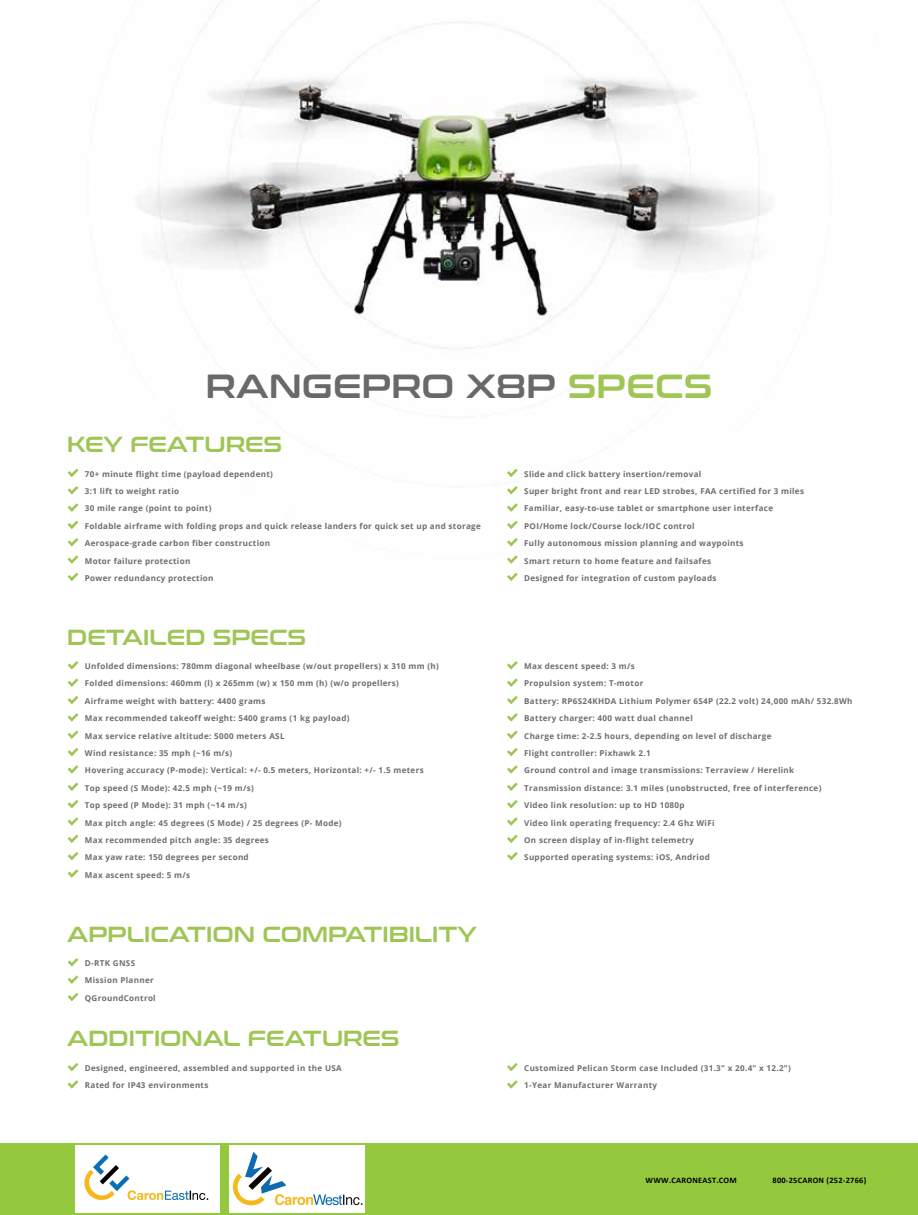
<style>
.page{position:relative;width:918px;height:1215px;background:#fff}
.page>*{position:absolute;margin:0;border:0;box-sizing:border-box;transform-origin:0 0}
.t1{font:33.3px "Conthrax Sb";letter-spacing:.01em;color:#6a6968}
.t2{font:21.75px "Conthrax Sb";color:#9fc655}
.t3{font:700 8.4px "Calibri";letter-spacing:.03em;color:#000}
.t4{font:700 8.1px/17.4px "Open Sans";letter-spacing:.04em;color:#6e6e6e}
.s1{color:#9fc655}
</style>
<div class="page">
<img style="left:67px;top:0;width:702px;height:577px">
<div style="left:0;top:1143px;width:918px;height:72px;background:#94c93d"></div>
<svg style="left:68px;top:538px;width:10px;height:8px"></svg>
<svg style="left:68px;top:730px;width:10px;height:9px"></svg>
<svg style="left:507px;top:730px;width:11px;height:9px"></svg>
<svg style="left:507px;top:538px;width:11px;height:8px"></svg>
<svg style="left:68px;top:555px;width:10px;height:9px"></svg>
<svg style="left:68px;top:748px;width:10px;height:8px"></svg>
<svg style="left:507px;top:748px;width:11px;height:8px"></svg>
<svg style="left:507px;top:555px;width:11px;height:9px"></svg>
<svg style="left:68px;top:573px;width:10px;height:8px"></svg>
<svg style="left:68px;top:765px;width:10px;height:8px"></svg>
<svg style="left:507px;top:765px;width:11px;height:8px"></svg>
<svg style="left:507px;top:573px;width:11px;height:8px"></svg>
<svg style="left:68px;top:782px;width:10px;height:9px"></svg>
<svg style="left:507px;top:782px;width:11px;height:9px"></svg>
<svg style="left:68px;top:800px;width:10px;height:8px"></svg>
<svg style="left:507px;top:800px;width:11px;height:8px"></svg>
<svg style="left:68px;top:817px;width:10px;height:9px"></svg>
<svg style="left:507px;top:817px;width:11px;height:9px"></svg>
<svg style="left:68px;top:835px;width:10px;height:8px"></svg>
<svg style="left:507px;top:835px;width:11px;height:8px"></svg>
<svg style="left:68px;top:852px;width:10px;height:8px"></svg>
<svg style="left:507px;top:852px;width:11px;height:8px"></svg>
<svg style="left:68px;top:869px;width:10px;height:9px"></svg>
<svg style="left:68px;top:521px;width:10px;height:8px"></svg>
<svg style="left:68px;top:713px;width:10px;height:8px"></svg>
<svg style="left:507px;top:713px;width:11px;height:8px"></svg>
<svg style="left:507px;top:521px;width:11px;height:8px"></svg>
<svg style="left:68px;top:503px;width:10px;height:9px"></svg>
<svg style="left:68px;top:696px;width:10px;height:8px"></svg>
<svg style="left:507px;top:696px;width:11px;height:8px"></svg>
<svg style="left:507px;top:503px;width:11px;height:9px"></svg>
<svg style="left:68px;top:486px;width:10px;height:8px"></svg>
<svg style="left:68px;top:678px;width:10px;height:9px"></svg>
<svg style="left:68px;top:975px;width:10px;height:9px"></svg>
<svg style="left:68px;top:993px;width:10px;height:8px"></svg>
<svg style="left:68px;top:1080px;width:10px;height:9px"></svg>
<svg style="left:507px;top:1080px;width:11px;height:9px"></svg>
<svg style="left:507px;top:678px;width:11px;height:9px"></svg>
<svg style="left:507px;top:486px;width:11px;height:8px"></svg>
<svg style="left:68px;top:469px;width:10px;height:8px"></svg>
<svg style="left:68px;top:661px;width:10px;height:8px"></svg>
<svg style="left:68px;top:958px;width:10px;height:8px"></svg>
<svg style="left:68px;top:1063px;width:10px;height:8px"></svg>
<svg style="left:507px;top:1063px;width:11px;height:8px"></svg>
<svg style="left:507px;top:661px;width:11px;height:8px"></svg>
<svg style="left:507px;top:469px;width:11px;height:8px"></svg>
<img style="left:76px;top:1145px;width:144px;height:68px">
<img style="left:230px;top:1145px;width:134px;height:68px">
<h1 class="t1" style="left:206px;top:361px;width:508px">RANGEPRO X8P <span class="s1">SPECS</span></h1>
<h2 class="t2" style="left:67px;top:428px;width:216px">KEY FEATURES</h2>
<p class="t4" style="left:85px;top:465px;width:398px">70+ minute flight time (payload dependent)<br>3:1 lift to weight ratio<br>30 mile range (point to point)<br>Foldable airframe with folding props and quick release landers for quick set up and storage Aerospace-grade carbon fiber construction<br>Motor failure protection<br>Power redundancy protection</p>
<h2 class="t2" style="left:67px;top:620px;width:240px">DETAILED SPECS</h2>
<p class="t4" style="left:85px;top:657px;width:356px">Unfolded dimensions: 780mm diagonal wheelbase (w/out propellers) x 310 mm (h)<br>Folded dimensions: 460mm (l) x 265mm (w) x 150 mm (h) (w/o propellers)<br>Airframe weight with battery: 4400 grams<br>Max recommended takeoff weight: 5400 grams (1 kg payload)<br>Max service relative altitude: 5000 meters ASL<br>Wind resistance: 35 mph (~16 m/s)<br>Hovering accuracy (P-mode): Vertical: +/- 0.5 meters, Horizontal: +/- 1.5 meters Top speed (S Mode): 42.5 mph (~19 m/s)<br>Top speed (P Mode): 31 mph (~14 m/s)<br>Max pitch angle: 45 degrees (S Mode) / 25 degrees (P- Mode)<br>Max recommended pitch angle: 35 degrees<br>Max yaw rate: 150 degrees per second<br>Max ascent speed: 5 m/s</p>
<h2 class="t2" style="left:67px;top:917px;width:411px">APPLICATION COMPATIBILITY</h2>
<p class="t4" style="left:85px;top:954px;width:72px">D-RTK GNSS<br>Mission Planner<br>QGroundControl</p>
<h2 class="t2" style="left:67px;top:1022px;width:334px">ADDITIONAL FEATURES</h2>
<p class="t4" style="left:524px;top:465px;width:281px">Slide and click battery insertion/removal<br>Super bright front and rear LED strobes, FAA certified for 3 miles Familiar, easy-to-use tablet or smartphone user interface POI/Home lock/Course lock/IOC control<br>Fully autonomous mission planning and waypoints<br>Smart return to home feature and failsafes<br>Designed for integration of custom payloads</p>
<p class="t4" style="left:524px;top:657px;width:330px">Max descent speed: 3 m/s<br>Propulsion system: T-motor<br>Battery: RP6S24KHDA Lithium Polymer 6S4P (22.2 volt) 24,000 mAh/ 532.8Wh Battery charger: 400 watt dual channel<br>Charge time: 2-2.5 hours, depending on level of discharge<br>Flight controller: Pixhawk 2.1<br>Ground control and image transmissions: Terraview / Herelink Transmission distance: 3.1 miles (unobstructed, free of interference)<br>Video link resolution: up to HD 1080p<br>Video link operating frequency: 2.4 Ghz WiFi<br>On screen display of in-flight telemetry<br>Supported operating systems: iOS, Andriod</p>
<p class="t4" style="left:85px;top:1059px;width:258px">Designed, engineered, assembled and supported in the USA<br>Rated for IP43 environments</p>
<p class="t4" style="left:524px;top:1059px;width:268px">Customized Pelican Storm case Included (31.3″ x 20.4″ x 12.2″)<br>1-Year Manufacturer Warranty</p>
<p class="t3" style="left:646px;top:1174px;width:93px">WWW.CARONEAST.COM</p>
<p class="t3" style="left:773px;top:1174px;width:95px">800-25CARON (252-2766)</p>
</div>
